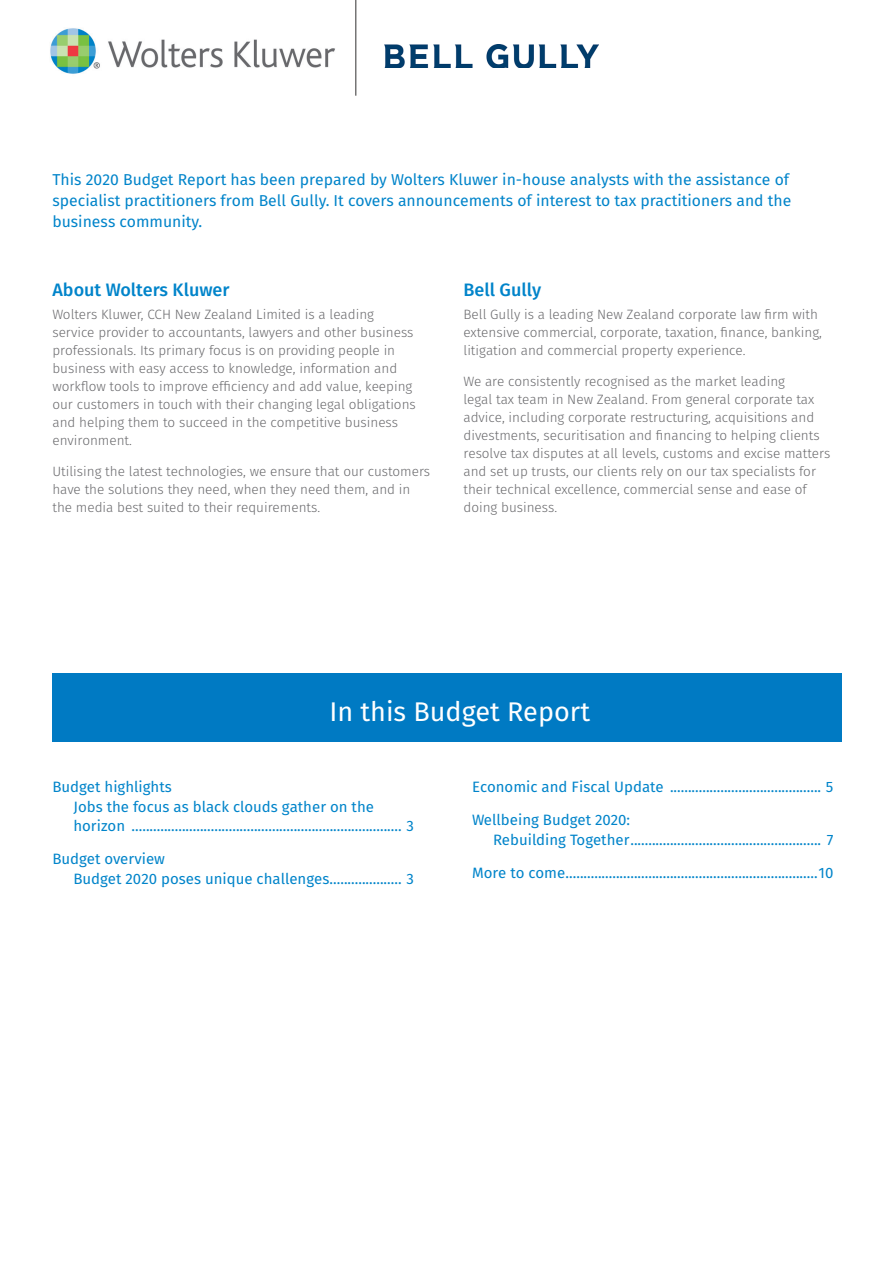
<style>
.page{position:relative;width:893px;height:1263px;background:#fff}
.page>*{position:absolute;margin:0;border:0;box-sizing:border-box;transform-origin:0 0}
.BudgetToc{font:27px "Fira Sans";color:#fff}
.WK_heading{font:500 18px "Fira Sans";color:#0084ca}
.Intro_text{font:15.75px/21px "Fira Sans";color:#0084ca}
.Budget_Toc_text{font:15px/19.5px "Fira Sans";color:#0084ca}
.WKandBellGully{font:300 13.5px/18px "Fira Sans";color:#69696c}
</style>
<div class="page">
<img style="left:384px;top:45px;width:214px;height:23px">
<img style="left:50px;top:28px;width:285px;height:46px">
<hr style="left:355px;top:0;width:1px;height:96px;background:#767575">
<div style="left:52px;top:673px;width:790px;height:68px;background:#007ac3"></div>
<p class="Intro_text" style="left:52px;top:169px;width:740px">This 2020 Budget Report has been prepared by Wolters Kluwer in-house analysts with the assistance of specialist practitioners from Bell Gully. It covers announcements of interest to tax practitioners and the business community.</p>
<p class="WK_heading" style="left:52px;top:276px;width:178px">About Wolters Kluwer</p>
<p class="WKandBellGully" style="left:52px;top:305px;width:365px">Wolters Kluwer, CCH New Zealand Limited is a leading service provider to accountants, lawyers and other business professionals. Its primary focus is on providing people in business with easy access to knowledge, information and workflow tools to improve efficiency and add value, keeping our customers in touch with their changing legal obligations and helping them to succeed in the competitive business environment.</p>
<p class="WKandBellGully" style="left:52px;top:463px;width:379px">Utilising the latest technologies, we ensure that our customers have the solutions they need, when they need them, and in the media best suited to their requirements.</p>
<p class="WK_heading" style="left:463px;top:276px;width:79px">Bell Gully</p>
<p class="WKandBellGully" style="left:463px;top:305px;width:360px">Bell Gully is a leading New Zealand corporate law firm with extensive commercial, corporate, taxation, finance, banking, litigation and commercial property experience.</p>
<p class="WKandBellGully" style="left:463px;top:373px;width:368px">We are consistently recognised as the market leading<br>legal tax team in New Zealand. From general corporate tax advice, including corporate restructuring, acquisitions and divestments, securitisation and financing to helping clients resolve tax disputes at all levels, customs and excise matters and set up trusts, our clients rely on our tax specialists for their technical excellence, commercial sense and ease of doing business.</p>
<p class="BudgetToc" style="left:329px;top:691px;width:262px">In this Budget Report</p>
<p class="Budget_Toc_text" style="left:73px;top:777px;width:342px;text-indent:-21px">Budget highlights<br>Jobs the focus as black clouds gather on the horizon ........................................................................... 3</p>
<p class="Budget_Toc_text" style="left:73px;top:849px;width:342px;text-indent:-21px">Budget overview<br>Budget 2020 poses unique challenges.................... 3</p>
<p class="Budget_Toc_text" style="left:472px;top:777px;width:363px">Economic and Fiscal Update .......................................... 5</p>
<p class="Budget_Toc_text" style="left:493px;top:810px;width:342px;text-indent:-21px">Wellbeing Budget 2020:<br>Rebuilding Together..................................................... 7</p>
<p class="Budget_Toc_text" style="left:472px;top:862px;width:363px">More to come......................................................................10</p>
</div>
